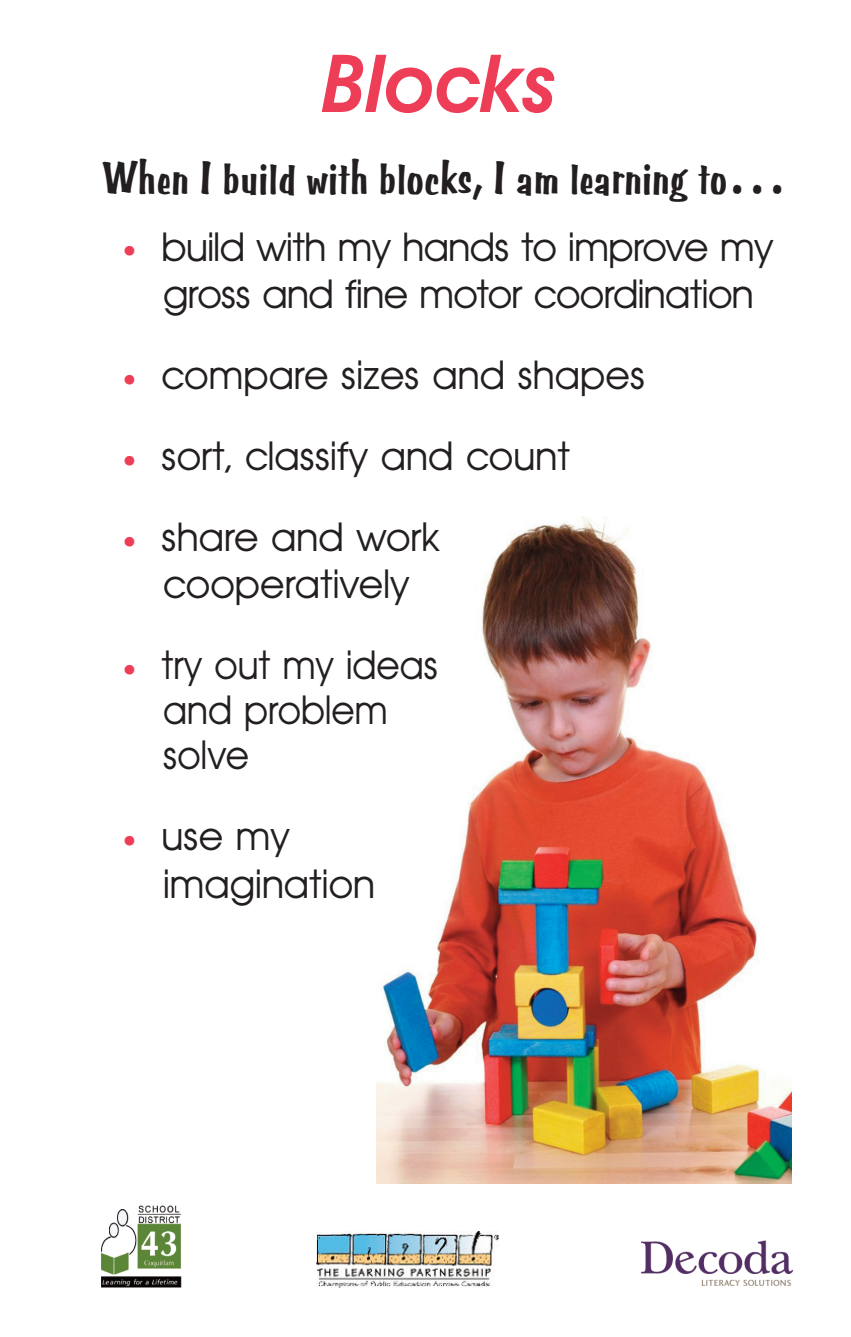
<style>
.page{position:relative;width:851px;height:1337px;background:#fff}
.page>*{position:absolute;margin:0;border:0;box-sizing:border-box;transform-origin:0 0}
.t1{font:italic 600 81px "Avant Garde BQ";color:#ee3d56}
.t2{font:47.25px "Cg Benguiat Frisky Bd";color:#231f20;scale:.88 1}
.t3{font:40.5px/47.2px "Avant Garde BQ";color:#231f20;text-align:center}
.t4{font:40.5px/45px "Avant Garde BQ";color:#231f20;scale:.95 1}
.s1{color:#ee3d56}
</style>
<div class="page">
<img style="left:101px;top:1205px;width:81px;height:83px">
<img style="left:316px;top:1231px;width:182px;height:56px">
<img style="left:640px;top:1240px;width:154px;height:46px">
<img style="left:377px;top:516px;width:414px;height:667px">
<h1 class="t1" style="left:318px;top:38px;width:236px">Blocks</h1>
<p class="t2" style="left:102px;top:149px;width:773px">When I build with blocks, I am learning to . . .</p>
<p class="t3" style="left:123px;top:223px;width:652px"><span class="s1">•</span> build with my hands to improve my gross and fine motor coordination</p>
<p class="t3" style="left:123px;top:351px;width:524px"><span class="s1">•</span> compare sizes and shapes</p>
<p class="t3" style="left:123px;top:432px;width:449px"><span class="s1">•</span> sort, classify and count</p>
<p class="t3" style="left:123px;top:513px;width:319px"><span class="s1">•</span> share and work cooperatively</p>
<p class="t4" style="left:163px;top:642px;width:291px;text-indent:-40px"><span class="s1">•</span> try out my ideas and problem solve</p>
<p class="t3" style="left:163px;top:812px;width:213px;text-align:left;text-indent:-40px"><span class="s1">•</span> use my imagination</p>
</div>
